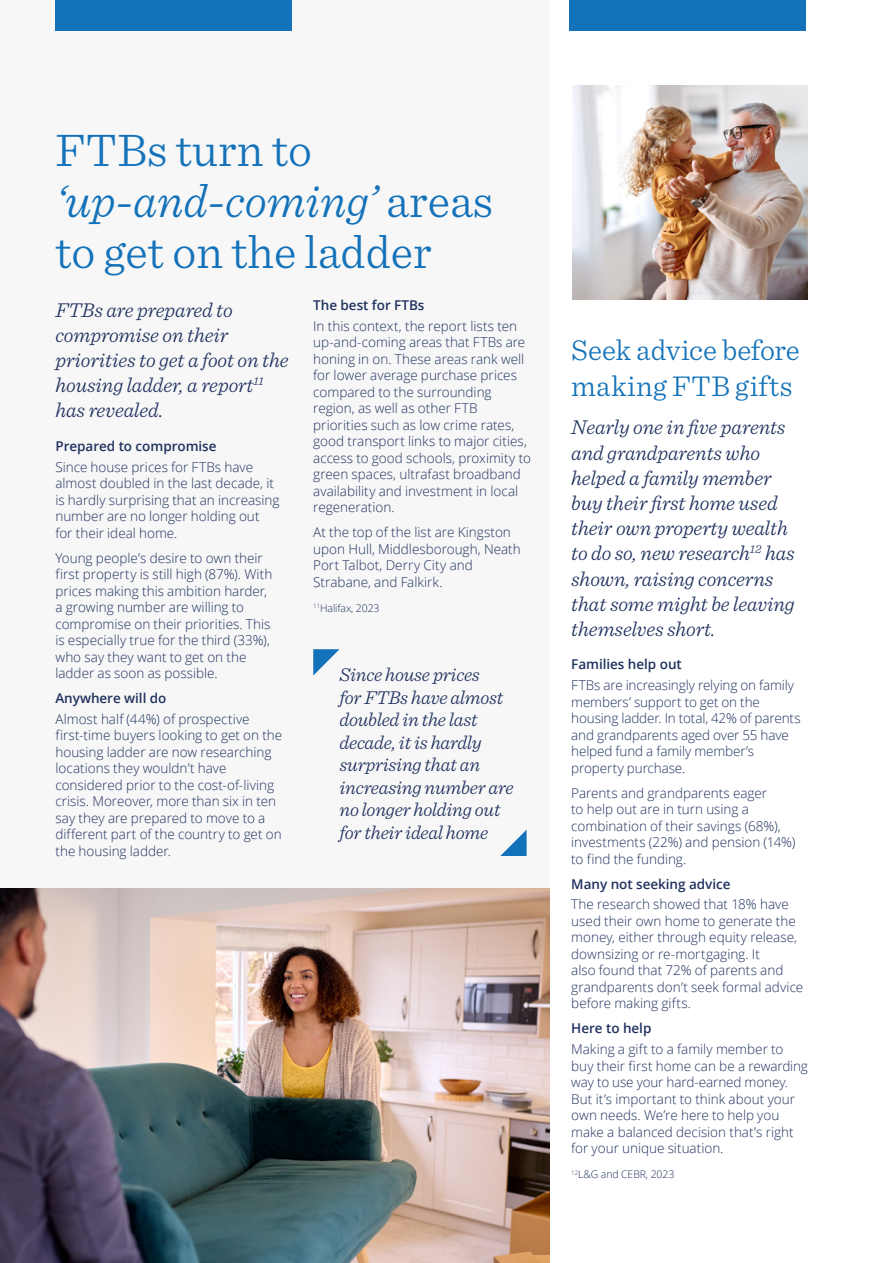
<style>
.page{position:relative;width:893px;height:1263px;background:#fff}
.page>*{position:absolute;margin:0;border:0;box-sizing:border-box;transform-origin:0 0}
.t1{font:300 48px/51px "Sentinel";color:#1372b9}
.t2{font:300 30px/36px "Sentinel";letter-spacing:.005em;color:#1372b9}
.t3{font:italic 300 21px/25.2px "Sentinel";letter-spacing:-.005em;color:#1f315e}
.t4{font:italic 300 19.5px/22.5px "Sentinel";letter-spacing:-.01em;color:#1f315e}
.t5{font:300 13.5px/16.5px "Open Sans";color:#1f315e}
.t6{font:600 13.5px "Open Sans";letter-spacing:-.005em;color:#1f315e}
.t7{font:300 10.5px "Open Sans";letter-spacing:-.01em;color:#1f315e}
.s1{font-style:italic}
</style>
<div class="page">
<div style="left:0;top:0;width:550px;height:1263px;background:#f6f6f6"></div>
<img style="left:0;top:889px;width:550px;height:374px">
<div style="left:569px;top:0;width:237px;height:31px;background:#1372b9"></div>
<div style="left:55px;top:0;width:237px;height:31px;background:#1372b9"></div>
<svg style="left:313px;top:649px;width:27px;height:26px"></svg>
<svg style="left:500px;top:830px;width:27px;height:26px"></svg>
<img style="left:572px;top:86px;width:235px;height:213px">
<h1 class="t1" style="left:55px;top:121px;width:439px">FTBs turn to <span class="s1">‘up-and-coming’</span> areas to get on the ladder</h1>
<h3 class="t3" style="left:55px;top:296px;width:235px">FTBs are prepared to compromise on their priorities to get a foot on the housing ladder, a report<sup>11 </sup>has revealed.</h3>
<p class="t6" style="left:55px;top:437px;width:163px">Prepared to compromise</p>
<p class="t5" style="left:55px;top:458px;width:225px">Since house prices for FTBs have almost doubled in the last decade, it is hardly surprising that an increasing number are no longer holding out for their ideal home.</p>
<p class="t5" style="left:55px;top:549px;width:218px">Young people’s desire to own their first property is still high (87%). With prices making this ambition harder, a growing number are willing to compromise on their priorities. This is especially true for the third (33%), who say they want to get on the ladder as soon as possible.</p>
<p class="t6" style="left:55px;top:689px;width:113px">Anywhere will do</p>
<p class="t5" style="left:55px;top:710px;width:228px">Almost half (44%) of prospective first-time buyers looking to get on the housing ladder are now researching locations they wouldn’t have considered prior to the cost-of-living crisis. Moreover, more than six in ten say they are prepared to move to a different part of the country to get on the housing ladder.</p>
<p class="t6" style="left:313px;top:296px;width:113px">The best for FTBs</p>
<p class="t5" style="left:313px;top:317px;width:219px">In this context, the report lists ten up-and-coming areas that FTBs are honing in on. These areas rank well for lower average purchase prices compared to the surrounding region, as well as other FTB priorities such as low crime rates, good transport links to major cities, access to good schools, proximity to green spaces, ultrafast broadband availability and investment in local regeneration.</p>
<p class="t5" style="left:313px;top:524px;width:209px">At the top of the list are Kingston upon Hull, Middlesborough, Neath<br>Port Talbot, Derry City and<br>Strabane, and Falkirk.</p>
<p class="t7" style="left:313px;top:601px;width:68px"><sup>11</sup>Halifax, 2023</p>
<h3 class="t4" style="left:340px;top:662px;width:176px">Since house prices<br>for FTBs have almost doubled in the last decade, it is hardly surprising that an increasing number are no longer holding out for their ideal home</h3>
<h2 class="t2" style="left:571px;top:330px;width:230px">Seek advice before making FTB gifts</h2>
<h3 class="t3" style="left:571px;top:413px;width:225px">Nearly one in five parents and grandparents who helped a family member buy their first home used their own property wealth to do so, new research<sup>12</sup> has shown, raising concerns that some might be leaving themselves short.</h3>
<p class="t6" style="left:571px;top:655px;width:112px">Families help out</p>
<p class="t5" style="left:571px;top:677px;width:231px">FTBs are increasingly relying on family members’ support to get on the housing ladder. In total, 42% of parents and grandparents aged over 55 have helped fund a family member’s property purchase.</p>
<p class="t5" style="left:571px;top:784px;width:226px">Parents and grandparents eager<br>to help out are in turn using a combination of their savings (68%), investments (22%) and pension (14%) to find the funding.</p>
<p class="t6" style="left:571px;top:874px;width:161px">Many not seeking advice</p>
<p class="t5" style="left:571px;top:896px;width:234px">The research showed that 18% have used their own home to generate the money, either through equity release, downsizing or re-mortgaging. It<br>also found that 72% of parents and grandparents don’t seek formal advice before making gifts.</p>
<p class="t6" style="left:571px;top:1019px;width:82px">Here to help</p>
<p class="t5" style="left:571px;top:1041px;width:238px">Making a gift to a family member to buy their first home can be a rewarding way to use your hard-earned money.<br>But it’s important to think about your own needs. We’re here to help you make a balanced decision that’s right for your unique situation.</p>
<p class="t7" style="left:571px;top:1167px;width:105px"><sup>12</sup>L&amp;G and CEBR, 2023</p>
</div>
